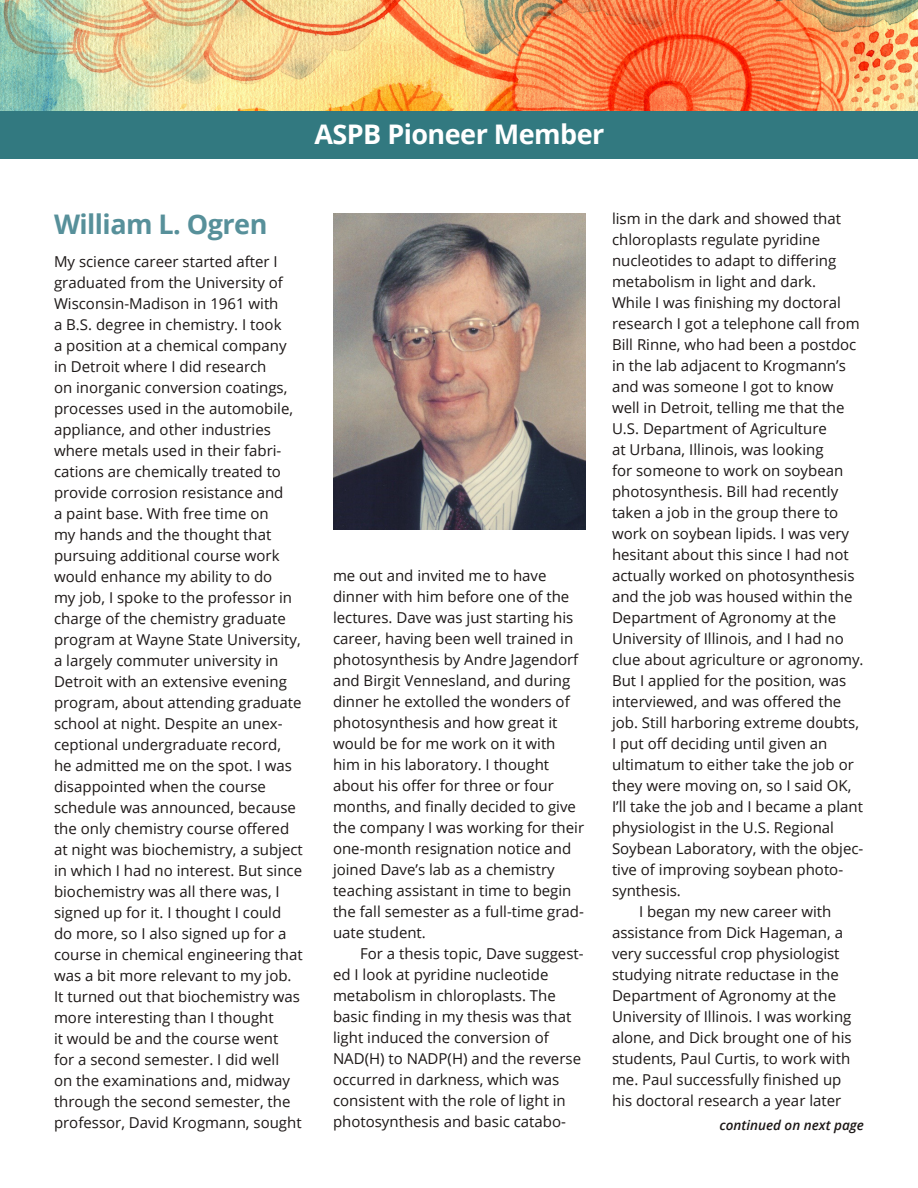
<style>
.page{position:relative;width:918px;height:1188px;background:#fff}
.page>*{position:absolute;margin:0;border:0;box-sizing:border-box;transform-origin:0 0}
.t1{font:700 27px "Open Sans";letter-spacing:-.02em;color:#fff}
.PIONEER_Name{font:700 27px "Open Sans";letter-spacing:-.02em;color:#57909a}
.PIONEER_Body_Text_No{font:15px/21px "Open Sans";color:#1c1716}
.PIONEER_Body_Text_In{font:15px/21px "Open Sans";color:#1c1716}
.PIONEER_page_next{font:italic 600 13.5px "Open Sans";color:#1c1716}
</style>
<div class="page">
<div style="left:0;top:110px;width:918px;height:49px;background:#327980"></div>
<img style="left:0;top:0;width:918px;height:111px">
<img style="left:333px;top:213px;width:252px;height:317px">
<h1 class="t1" style="left:314px;top:116px;width:291px">ASPB Pioneer Member</h1>
<p class="PIONEER_Name" style="left:54px;top:205px;width:215px">William L. Ogren</p>
<p class="PIONEER_Body_Text_No" style="left:54px;top:250px;width:250px">My science career started after I graduated from the University of<br>Wisconsin-Madison in 1961 with<br>a B.S. degree in chemistry. I took<br>a position at a chemical company in Detroit where I did research<br>on inorganic conversion coatings, processes used in the automobile, appliance, and other industries where metals used in their fabri&shy;cations are chemically treated to provide corrosion resistance and<br>a paint base. With free time on<br>my hands and the thought that pursuing additional course work would enhance my ability to do<br>my job, I spoke to the professor in charge of the chemistry graduate program at Wayne State University, a largely commuter university in<br>Detroit with an extensive evening program, about attending graduate school at night. Despite an unex&shy;ceptional undergraduate record,<br>he admitted me on the spot. I was disappointed when the course schedule was announced, because the only chemistry course offered at night was biochemistry, a subject in which I had no interest. But since biochemistry was all there was, I signed up for it. I thought I could do more, so I also signed up for a course in chemical engineering that was a bit more relevant to my job.<br>It turned out that biochemistry was more interesting than I thought<br>it would be and the course went<br>for a second semester. I did well<br>on the examinations and, midway through the second semester, the professor, David Krogmann, sought</p>
<p class="PIONEER_Body_Text_No" style="left:333px;top:565px;width:253px">me out and invited me to have dinner with him before one of the lectures. Dave was just starting his career, having been well trained in photosynthesis by Andre Jagendorf and Birgit Vennesland, and during dinner he extolled the wonders of photosynthesis and how great it would be for me work on it with him in his laboratory. I thought about his offer for three or four months, and finally decided to give the company I was working for their one-month resignation notice and joined Dave’s lab as a chemistry teaching assistant in time to begin the fall semester as a full-time grad&shy;uate student.</p>
<p class="PIONEER_Body_Text_In" style="left:333px;top:943px;width:252px;text-indent:27px">For a thesis topic, Dave suggest&shy;ed I look at pyridine nucleotide metabolism in chloroplasts. The basic finding in my thesis was that light induced the conversion of NAD(H) to NADP(H) and the reverse occurred in darkness, which was consistent with the role of light in photosynthesis and basic catabo-</p>
<p class="PIONEER_Body_Text_In" style="left:612px;top:208px;width:253px">lism in the dark and showed that chloroplasts regulate pyridine nucleotides to adapt to differing metabolism in light and dark.<br>While I was finishing my doctoral research I got a telephone call from<br>Bill Rinne, who had been a postdoc in the lab adjacent to Krogmann’s and was someone I got to know well in Detroit, telling me that the<br>U.S. Department of Agriculture<br>at Urbana, Illinois, was looking<br>for someone to work on soybean photosynthesis. Bill had recently taken a job in the group there to work on soybean lipids. I was very hesitant about this since I had not actually worked on photosynthesis and the job was housed within the<br>Department of Agronomy at the<br>University of Illinois, and I had no clue about agriculture or agronomy.<br>But I applied for the position, was interviewed, and was offered the job. Still harboring extreme doubts,<br>I put off deciding until given an ultimatum to either take the job or they were moving on, so I said OK,<br>I’ll take the job and I became a plant physiologist in the U.S. Regional<br>Soybean Laboratory, with the objec&shy;tive of improving soybean photo&shy;synthesis.</p>
<p class="PIONEER_Body_Text_In" style="left:612px;top:901px;width:241px;text-indent:27px">I began my new career with assistance from Dick Hageman, a very successful crop physiologist studying nitrate reductase in the Department of Agronomy at the University of Illinois. I was working alone, and Dick brought one of his students, Paul Curtis, to work with me. Paul successfully finished up his doctoral research a year later</p>
<p class="PIONEER_page_next" style="left:720px;top:1116px;width:146px">continued on next page</p>
</div>
